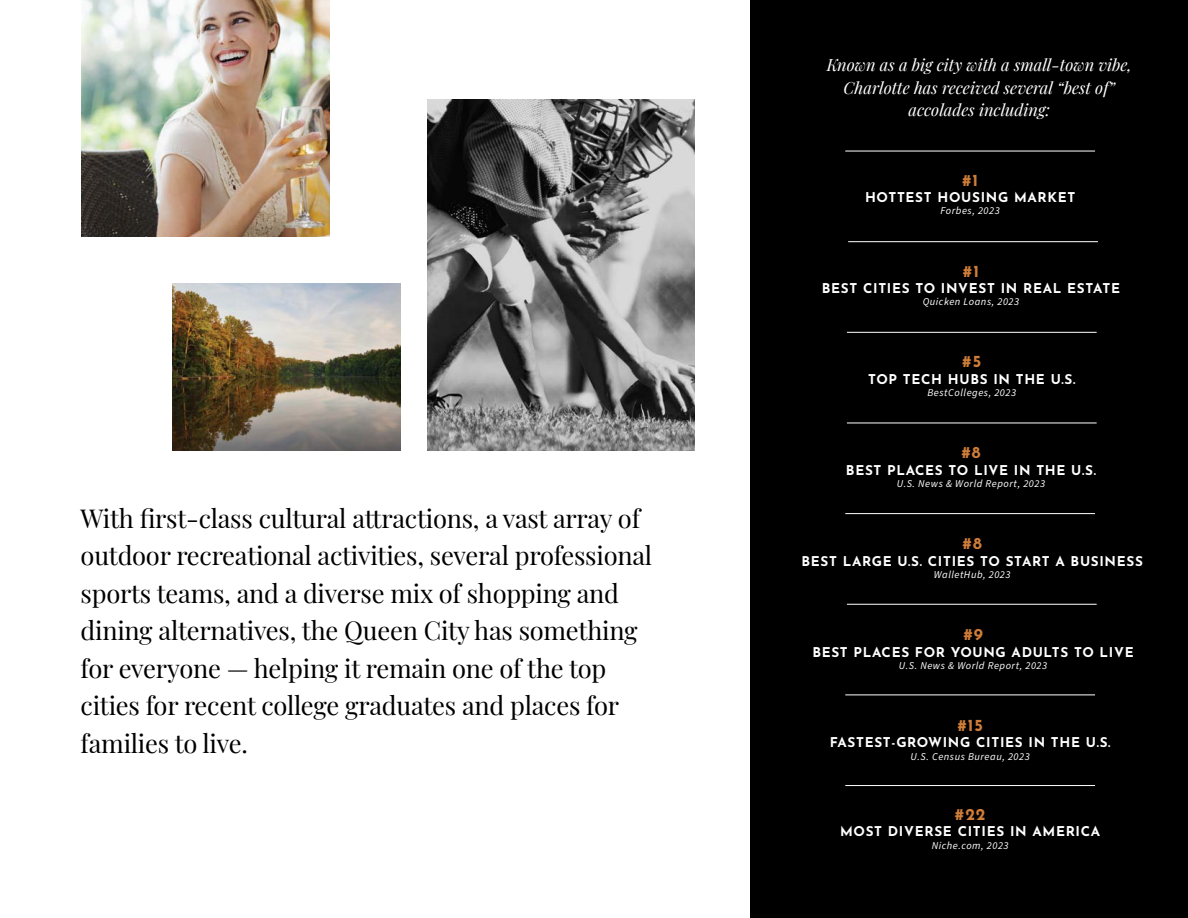
<style>
.page{position:relative;width:1188px;height:918px;background:#fff}
.page>*{position:absolute;margin:0;border:0;box-sizing:border-box;transform-origin:0 0}
.t1{font:25.5px/37.5px "Playfair Display";letter-spacing:-.01em;color:#000}
.t2{font:italic 16.5px/22.5px "Playfair Display";color:#fff;text-align:center}
.t3{font:700 16.5px "Josefin Sans";color:#cf7d38}
.t4{font:700 13.5px "Josefin Sans";letter-spacing:.05em;color:#fff}
.t5{font:italic 10.5px "Source Sans Pro";letter-spacing:.05em;color:#fff}
</style>
<div class="page">
<img style="left:81px;top:0;width:248px;height:237px">
<div style="left:751px;top:0;width:437px;height:918px;background:#000"></div>
<hr style="left:848px;top:241px;width:250px;height:1px;background:#fff">
<hr style="left:847px;top:332px;width:250px;height:1px;background:#fff">
<hr style="left:847px;top:423px;width:250px;height:1px;background:#fff">
<hr style="left:845px;top:513px;width:250px;height:1px;background:#fff">
<hr style="left:847px;top:604px;width:250px;height:1px;background:#fff">
<hr style="left:845px;top:695px;width:250px;height:1px;background:#fff">
<img style="left:173px;top:284px;width:227px;height:166px">
<img style="left:428px;top:100px;width:266px;height:351px">
<hr style="left:845px;top:151px;width:250px;height:1px;background:#fff">
<hr style="left:845px;top:785px;width:250px;height:1px;background:#fff">
<p class="t1" style="left:81px;top:497px;width:573px">With first-class cultural attractions, a vast array of outdoor recreational activities, several professional sports teams, and a diverse mix of shopping and dining alternatives, the Queen City has something for everyone — helping it remain one of the top cities for recent college graduates and places for families to live.</p>
<p class="t2" style="left:827px;top:52px;width:307px">Known as a big city with a small-town vibe,<br>Charlotte has received several “best of” accolades including:</p>
<p class="t3" style="left:962px;top:165px;width:18px">#1</p>
<p class="t4" style="left:865px;top:185px;width:212px">HOTTEST HOUSING MARKET</p>
<p class="t5" style="left:941px;top:204px;width:61px">Forbes, 2023</p>
<p class="t3" style="left:963px;top:256px;width:18px">#1</p>
<p class="t4" style="left:822px;top:276px;width:300px">BEST CITIES TO INVEST IN REAL ESTATE</p>
<p class="t5" style="left:923px;top:295px;width:98px">Quicken Loans, 2023</p>
<p class="t3" style="left:962px;top:347px;width:20px">#5</p>
<p class="t4" style="left:868px;top:367px;width:209px">TOP TECH HUBS IN THE U.S.</p>
<p class="t5" style="left:927px;top:386px;width:90px">BestColleges, 2023</p>
<p class="t3" style="left:961px;top:438px;width:21px">#8</p>
<p class="t4" style="left:846px;top:458px;width:252px">BEST PLACES TO LIVE IN THE U.S.</p>
<p class="t5" style="left:897px;top:477px;width:150px">U.S. News &amp; World Report, 2023</p>
<p class="t3" style="left:963px;top:529px;width:21px">#8</p>
<p class="t4" style="left:801px;top:549px;width:343px">BEST LARGE U.S. CITIES TO START A BUSINESS</p>
<p class="t5" style="left:934px;top:568px;width:78px">WalletHub, 2023</p>
<p class="t3" style="left:963px;top:620px;width:21px">#9</p>
<p class="t4" style="left:812px;top:640px;width:323px">BEST PLACES FOR YOUNG ADULTS TO LIVE</p>
<p class="t5" style="left:899px;top:659px;width:150px">U.S. News &amp; World Report, 2023</p>
<p class="t3" style="left:957px;top:711px;width:27px">#15</p>
<p class="t4" style="left:830px;top:731px;width:282px">FASTEST-GROWING CITIES IN THE U.S.</p>
<p class="t5" style="left:911px;top:750px;width:121px">U.S. Census Bureau, 2023</p>
<p class="t3" style="left:955px;top:800px;width:32px">#22</p>
<p class="t4" style="left:840px;top:820px;width:262px">MOST DIVERSE CITIES IN AMERICA</p>
<p class="t5" style="left:932px;top:838px;width:78px">Niche.com, 2023</p>
</div>
